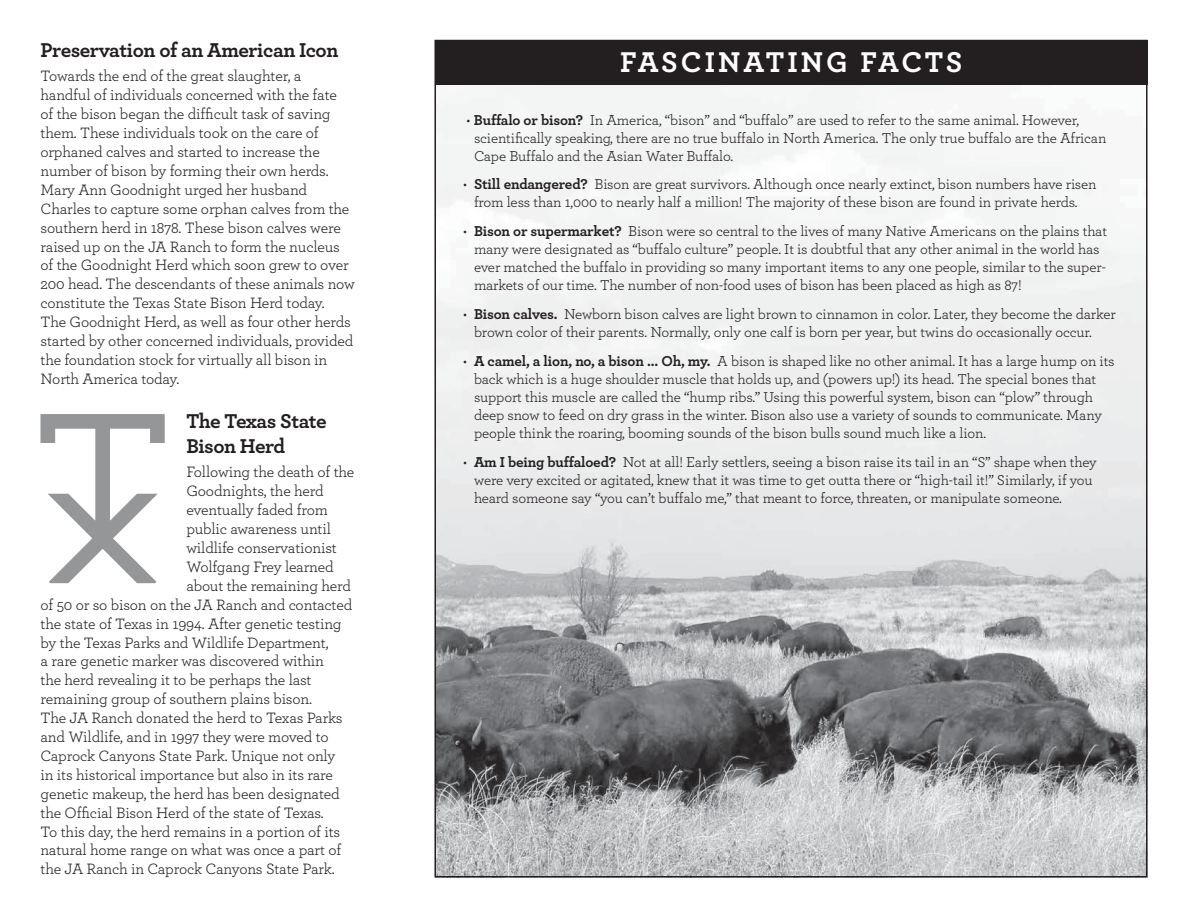
<style>
.page{position:relative;width:1188px;height:918px;background:#fff}
.page>*{position:absolute;margin:0;border:0;box-sizing:border-box;transform-origin:0 0}
.t1{font:700 30px "Archer";letter-spacing:.09em;color:#fff}
.t2{font:700 21px/25.2px "Archer";letter-spacing:-.02em;color:#231f20}
.t3{font:15.75px/18.9px "Archer";letter-spacing:-.01em;color:#231f20}
.t4{font:15px/18px "Archer";letter-spacing:-.01em;color:#231f20}
.s1{font-weight:700}
</style>
<div class="page">
<img style="left:437px;top:85px;width:708px;height:790px">
<svg style="left:40px;top:414px;width:125px;height:170px"></svg>
<div style="left:435px;top:40px;width:713px;height:45px;background:#231f20"></div>
<p class="t2" style="left:40px;top:37px;width:299px">Preservation of an American Icon</p>
<p class="t3" style="left:40px;top:66px;width:316px">Towards the end of the great slaughter, a handful of individuals concerned with the fate<br>of the bison began the difficult task of saving them. These individuals took on the care of orphaned calves and started to increase the number of bison by forming their own herds.<br>Mary Ann Goodnight urged her husband Charles to capture some orphan calves from the southern herd in 1878. These bison calves were raised up on the JA Ranch to form the nucleus of the Goodnight Herd which soon grew to over 200 head. The descendants of these animals now constitute the Texas State Bison Herd today.<br>The Goodnight Herd, as well as four other herds started by other concerned individuals, provided the foundation stock for virtually all bison in North America today.</p>
<p class="t2" style="left:186px;top:408px;width:142px">The Texas State<br>Bison Herd</p>
<p class="t3" style="left:186px;top:462px;width:170px">Following the death of the</p>
<p class="t3" style="left:186px;top:481px;width:139px">Goodnights, the herd</p>
<p class="t3" style="left:186px;top:500px;width:143px">eventually faded from</p>
<p class="t3" style="left:186px;top:519px;width:146px">public awareness until</p>
<p class="t3" style="left:186px;top:538px;width:152px">wildlife conservationist</p>
<p class="t3" style="left:186px;top:557px;width:149px">Wolfgang Frey learned</p>
<p class="t3" style="left:186px;top:576px;width:166px">about the remaining herd</p>
<p class="t3" style="left:40px;top:595px;width:313px">of 50 or so bison on the JA Ranch and contacted</p>
<p class="t3" style="left:40px;top:614px;width:303px">the state of Texas in 1994. After genetic testing</p>
<p class="t3" style="left:40px;top:632px;width:290px">by the Texas Parks and Wildlife Department,</p>
<p class="t3" style="left:40px;top:651px;width:285px">a rare genetic marker was discovered within</p>
<p class="t3" style="left:40px;top:670px;width:273px">the herd revealing it to be perhaps the last</p>
<p class="t3" style="left:40px;top:689px;width:273px">remaining group of southern plains bison.</p>
<p class="t3" style="left:40px;top:708px;width:304px">The JA Ranch donated the herd to Texas Parks</p>
<p class="t3" style="left:40px;top:727px;width:290px">and Wildlife, and in 1997 they were moved to</p>
<p class="t3" style="left:40px;top:746px;width:297px">Caprock Canyons State Park. Unique not only</p>
<p class="t3" style="left:40px;top:765px;width:294px">in its historical importance but also in its rare</p>
<p class="t3" style="left:40px;top:784px;width:301px">genetic makeup, the herd has been designated</p>
<p class="t3" style="left:40px;top:803px;width:285px">the Official Bison Herd of the state of Texas.</p>
<p class="t3" style="left:40px;top:821px;width:301px">To this day, the herd remains in a portion of its</p>
<p class="t3" style="left:40px;top:840px;width:302px">natural home range on what was once a part of</p>
<p class="t3" style="left:40px;top:859px;width:296px">the JA Ranch in Caprock Canyons State Park.</p>
<p class="t1" style="left:620px;top:43px;width:344px">FASCINATING FACTS</p>
<p class="t4" style="left:474px;top:110px;width:634px;text-indent:-8px">• <span class="s1">Buffalo or bison?</span> In America, “bison” and “buffalo” are used to refer to the same animal. However, scientifically speaking, there are no true buffalo in North America. The only true buffalo are the African<br>Cape Buffalo and the Asian Water Buffalo.</p>
<p class="t4" style="left:463px;top:175px;width:635px;text-align:center">• <span class="s1">Still endangered?</span> Bison are great survivors. Although once nearly extinct, bison numbers have risen from less than 1,000 to nearly half a million! The majority of these bison are found in private herds.</p>
<p class="t4" style="left:474px;top:222px;width:635px;text-indent:-11px">• <span class="s1">Bison or supermarket?</span> Bison were so central to the lives of many Native Americans on the plains that many were designated as “buffalo culture” people. It is doubtful that any other animal in the world has ever matched the buffalo in providing so many important items to any one people, similar to the super&shy;markets of our time. The number of non-food uses of bison has been placed as high as 87!</p>
<p class="t4" style="left:474px;top:305px;width:643px;text-indent:-11px">• <span class="s1">Bison calves.</span> Newborn bison calves are light brown to cinnamon in color. Later, they become the darker brown color of their parents. Normally, only one calf is born per year, but twins do occasionally occur.</p>
<p class="t4" style="left:474px;top:351px;width:642px;text-indent:-11px">• <span class="s1">A camel, a lion, no, a bison ... Oh, my.</span> A bison is shaped like no other animal. It has a large hump on its back which is a huge shoulder muscle that holds up, and (powers up!) its head. The special bones that support this muscle are called the “hump ribs.” Using this powerful system, bison can “plow” through deep snow to feed on dry grass in the winter. Bison also use a variety of sounds to communicate. Many people think the roaring, booming sounds of the bison bulls sound much like a lion.</p>
<p class="t4" style="left:474px;top:452px;width:624px;text-indent:-11px">• <span class="s1">Am I being buffaloed?</span> Not at all! Early settlers, seeing a bison raise its tail in an “S” shape when they were very excited or agitated, knew that it was time to get outta there or “high-tail it!” Similarly, if you heard someone say “you can’t buffalo me,” that meant to force, threaten, or manipulate someone.</p>
</div>
